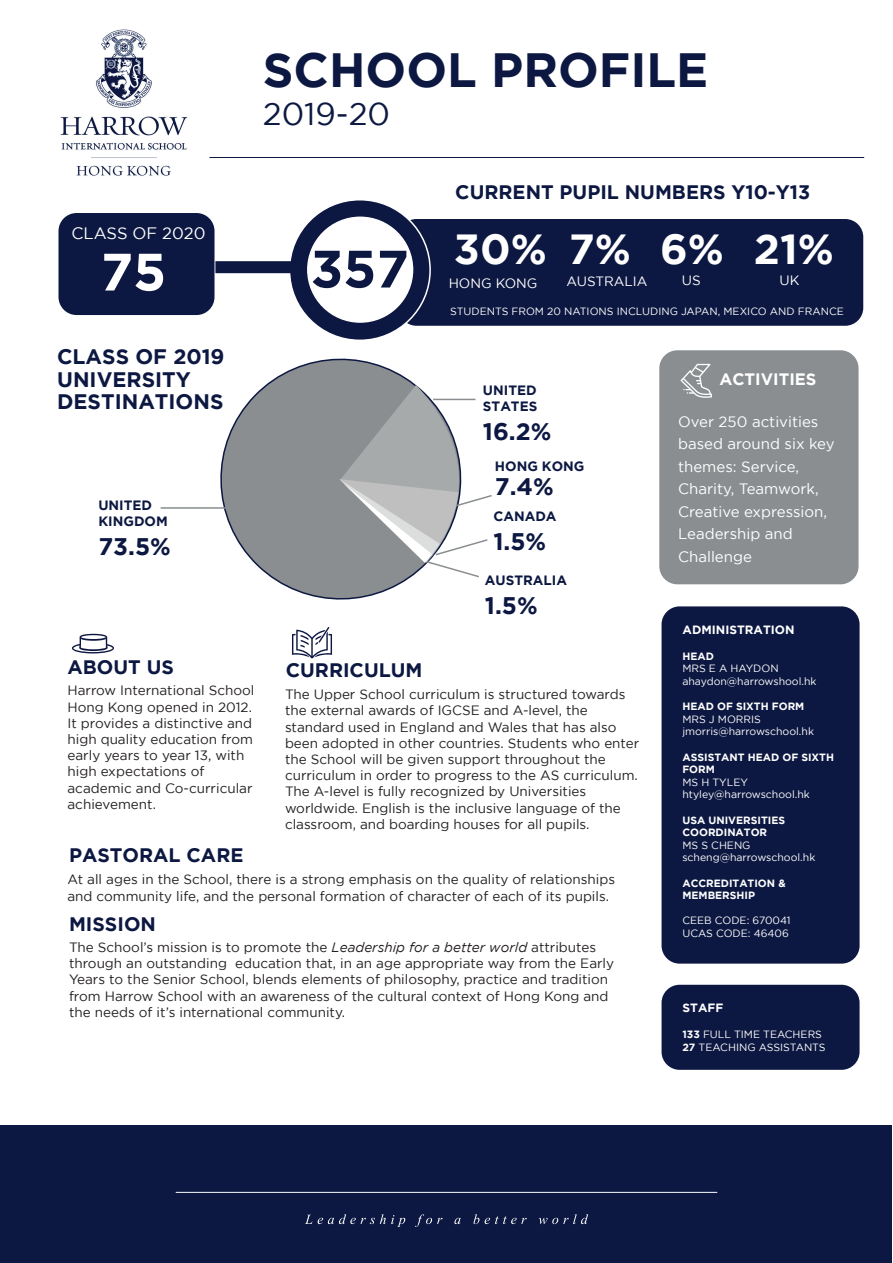
<style>
.page{position:relative;width:893px;height:1263px;background:#fff}
.page>*{position:absolute;margin:0;border:0;box-sizing:border-box;transform-origin:0 0}
.t1{font:700 52.5px "Gotham";color:#0c1841}
.t2{font:700 52.5px "Gotham";color:#fff}
.t3{font:700 48px "Gotham";color:#0c1841}
.t4{font:700 42px "Gotham";color:#fff}
.t5{font:31.5px "Gotham";color:#0c1841}
.t6{font:700 24px "Gotham";color:#0c1841}
.t7{font:700 21px/22.5px "Gotham";color:#0c1841}
.t8{font:700 19.5px "Gotham";color:#0c1841}
.t9{font:16.5px "Gotham";color:#fff}
.t10{font:700 16.5px "Gotham";color:#fff}
.t11{font:15px/22.5px "Gotham";color:#fff}
.t12{font:13.5px/16.2px "Gotham";color:#231f20}
.t13{font:700 13.5px/16.2px "Gotham";color:#0c1841}
.t14{font:13.5px "Gotham";color:#fff}
.t15{font:700 12px "Gotham";color:#fff}
.t16{font:10.5px/12.6px "Gotham";color:#fff}
.t17{font:700 10.5px/12.6px "Gotham";color:#fff}
.s1{font-style:italic}
.s2{font-weight:700}
</style>
<div class="page">
<svg style="left:220px;top:358px;width:196px;height:242px"></svg>
<div style="left:59px;top:213px;width:156px;height:102px;background:#0c1841;border-radius:18px"></div>
<div style="left:0;top:1125px;width:892px;height:138px;background:#0c1841"></div>
<div style="left:662px;top:606px;width:198px;height:358px;background:#0c1841;border-radius:18px"></div>
<hr style="left:176px;top:1192px;width:541px;height:1px;background:#fff">
<svg style="left:305px;top:1215px;width:7px;height:9px"></svg>
<svg style="left:318px;top:1214px;width:87px;height:13px"></svg>
<svg style="left:415px;top:1214px;width:27px;height:13px"></svg>
<svg style="left:454px;top:1218px;width:7px;height:6px"></svg>
<svg style="left:473px;top:1214px;width:6px;height:10px"></svg>
<svg style="left:485px;top:1216px;width:42px;height:8px"></svg>
<svg style="left:539px;top:1214px;width:49px;height:10px"></svg>
<div style="left:662px;top:985px;width:198px;height:85px;background:#0c1841;border-radius:18px"></div>
<img style="left:60px;top:29px;width:128px;height:147px">
<div style="left:398px;top:219px;width:465px;height:107px;background:#0c1841;border-radius:18px"></div>
<div style="left:289px;top:200px;width:141px;height:140px;background:#0c1841;border-radius:50%"></div>
<div style="left:308px;top:217px;width:105px;height:105px;background:#fff;border-radius:50%"></div>
<div style="left:307px;top:217px;width:106px;height:106px;border:2px solid #fff;border-radius:50%"></div>
<hr style="left:209px;top:157px;width:655px;height:1px;background:#0c1841">
<svg style="left:72px;top:634px;width:42px;height:19px"></svg>
<div style="left:659px;top:350px;width:199px;height:234px;background:#8a8e90;border-radius:18px"></div>
<hr style="left:161px;top:507px;width:65px;height:2px;background:#8a8e90">
<div style="left:215px;top:261px;width:84px;height:12px;background:#0c1841"></div>
<svg style="left:292px;top:627px;width:40px;height:31px"></svg>
<svg style="left:681px;top:364px;width:31px;height:34px"></svg>
<svg style="left:339px;top:385px;width:153px;height:193px"></svg>
<h2 class="t3" style="left:263px;top:43px;width:447px">SCHOOL PROFILE</h2>
<h3 class="t5" style="left:263px;top:97px;width:129px">2019-20</h3>
<p class="t9" style="left:71px;top:224px;width:136px">CLASS OF 2020</p>
<h1 class="t2" style="left:101px;top:242px;width:67px">75</h1>
<h1 class="t1" style="left:311px;top:239px;width:100px">357</h1>
<h3 class="t7" style="left:57px;top:345px;width:169px">CLASS OF 2019<br>UNIVERSITY<br>DESTINATIONS</h3>
<p class="t13" style="left:98px;top:497px;width:71px">UNITED<br>KINGDOM</p>
<h3 class="t6" style="left:98px;top:533px;width:74px">73.5%</h3>
<h3 class="t8" style="left:455px;top:181px;width:356px">CURRENT PUPIL NUMBERS Y10-Y13</h3>
<h3 class="t4" style="left:454px;top:225px;width:381px">30% 7% 6% 21%</h3>
<p class="t14" style="left:449px;top:275px;width:90px">HONG KONG</p>
<p class="t14" style="left:566px;top:274px;width:83px">AUSTRALIA</p>
<p class="t14" style="left:682px;top:273px;width:20px">US</p>
<p class="t14" style="left:779px;top:273px;width:21px">UK</p>
<p class="t16" style="left:450px;top:304px;width:395px">STUDENTS FROM 20 NATIONS INCLUDING JAPAN, MEXICO AND FRANCE</p>
<p class="t13" style="left:483px;top:382px;width:56px">UNITED<br>STATES</p>
<h3 class="t6" style="left:483px;top:417px;width:70px">16.2%</h3>
<p class="t13" style="left:495px;top:457px;width:91px">HONG KONG</p>
<h3 class="t6" style="left:495px;top:472px;width:60px">7.4%</h3>
<p class="t13" style="left:493px;top:508px;width:65px">CANADA</p>
<h3 class="t6" style="left:493px;top:528px;width:54px">1.5%</h3>
<p class="t13" style="left:485px;top:572px;width:84px">AUSTRALIA</p>
<h3 class="t6" style="left:485px;top:591px;width:54px">1.5%</h3>
<p class="t10" style="left:719px;top:370px;width:99px">ACTIVITIES</p>
<p class="t11" style="left:678px;top:410px;width:158px">Over 250 activities based around six key themes: Service,<br>Charity, Teamwork,<br>Creative expression,<br>Leadership and<br>Challenge</p>
<p class="t15" style="left:682px;top:622px;width:113px">ADMINISTRATION</p>
<h3 class="t8" style="left:68px;top:656px;width:108px">ABOUT US</h3>
<p class="t12" style="left:68px;top:682px;width:188px">Harrow International School<br>Hong Kong opened in 2012.<br>It provides a distinctive and high quality education from early years to year 13, with high expectations of academic and Co-curricular achievement.</p>
<h3 class="t8" style="left:69px;top:844px;width:176px">PASTORAL CARE</h3>
<h3 class="t8" style="left:286px;top:658px;width:138px">CURRICULUM</h3>
<p class="t12" style="left:285px;top:686px;width:356px">The Upper School curriculum is structured towards the external awards of IGCSE and A-level, the standard used in England and Wales that has also been adopted in other countries. Students who enter the School will be given support throughout the curriculum in order to progress to the AS curriculum.<br>The A-level is fully recognized by Universities worldwide. English is the inclusive language of the classroom, and boarding houses for all pupils.</p>
<p class="t12" style="left:68px;top:871px;width:549px">At all ages in the School, there is a strong emphasis on the quality of relationships and community life, and the personal formation of character of each of its pupils.</p>
<p class="t12" style="left:69px;top:939px;width:547px">The School’s mission is to promote the <span class="s1">Leadership for a better world</span> attributes through an outstanding education that, in an age appropriate way from the Early Years to the Senior School, blends elements of philosophy, practice and tradition from Harrow School with an awareness of the cultural context of Hong Kong and the needs of it’s international community.</p>
<h3 class="t8" style="left:69px;top:913px;width:88px">MISSION</h3>
<p class="t17" style="left:682px;top:649px;width:33px">HEAD</p>
<p class="t16" style="left:682px;top:662px;width:136px">MRS E A HAYDON ahaydon@harrowshool.hk</p>
<p class="t17" style="left:682px;top:700px;width:124px">HEAD OF SIXTH FORM</p>
<p class="t16" style="left:682px;top:713px;width:133px">MRS J MORRIS jmorris@harrowschool.hk</p>
<p class="t17" style="left:682px;top:750px;width:153px">ASSISTANT HEAD OF SIXTH<br>FORM</p>
<p class="t16" style="left:682px;top:776px;width:129px">MS H TYLEY htyley@harrowschool.hk</p>
<p class="t17" style="left:682px;top:813px;width:104px">USA UNIVERSITIES<br>COORDINATOR</p>
<p class="t16" style="left:682px;top:839px;width:134px">MS S CHENG scheng@harrowschool.hk</p>
<p class="t17" style="left:682px;top:876px;width:105px">ACCREDITATION &amp;<br>MEMBERSHIP</p>
<p class="t16" style="left:682px;top:914px;width:110px">CEEB CODE: 670041<br>UCAS CODE: 46406</p>
<p class="t15" style="left:682px;top:1001px;width:42px">STAFF</p>
<p class="t16" style="left:682px;top:1028px;width:145px"><span class="s2">133</span> FULL TIME TEACHERS<br><span class="s2">27</span> TEACHING ASSISTANTS</p>
</div>
